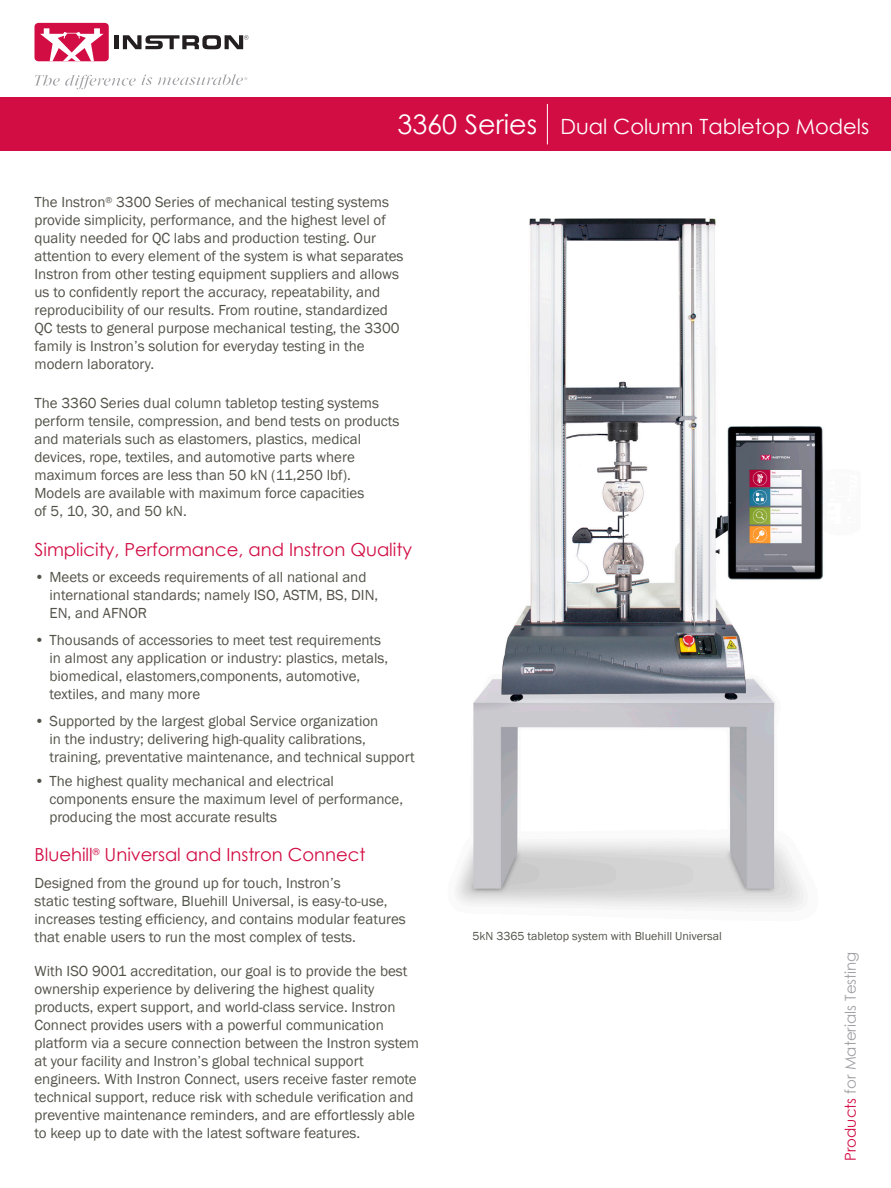
<style>
.page{position:relative;width:891px;height:1188px;background:#fff}
.page>*{position:absolute;margin:0;border:0;box-sizing:border-box;transform-origin:0 0}
.t1{font:21px "Century Gothic";color:#fff}
.t2{font:18px "Century Gothic";color:#d20d44}
.t3{font:15px/18px "Franklin Gothic";color:#535249}
.t4{font:15px "Century Gothic";color:#a1a1a5}
.t5{font:12px "Franklin Gothic";color:#535249}
.s1{font-size:27px}
.s2{color:#d20d44}
</style>
<div class="page">
<div style="left:34px;top:23px;width:75px;height:38px;background:#d20d44;border-radius:4px"></div>
<svg style="left:40px;top:28px;width:64px;height:33px"></svg>
<hr style="left:114px;top:35px;width:4px;height:14px;background:#231f20">
<svg style="left:123px;top:35px;width:125px;height:14px"></svg>
<svg style="left:35px;top:74px;width:212px;height:15px"></svg>
<div style="left:0;top:97px;width:891px;height:54px;background:#d20d44"></div>
<hr style="left:547px;top:104px;width:1px;height:40px;background:#fff">
<img style="left:456px;top:218px;width:368px;height:691px">
<p class="t1" style="left:397px;top:111px;width:473px"><span class="s1">3360 Series</span> Dual Column Tabletop Models</p>
<p class="t3" style="left:34px;top:194px;width:371px">The Instron<sup>®</sup> 3300 Series of mechanical testing systems provide simplicity, performance, and the highest level of quality needed for QC labs and production testing. Our attention to every element of the system is what separates Instron from other testing equipment suppliers and allows us to confidently report the accuracy, repeatability, and reproducibility of our results. From routine, standardized QC tests to general purpose mechanical testing, the 3300 family is Instron’s solution for everyday testing in the modern laboratory.</p>
<p class="t3" style="left:34px;top:394px;width:367px">The 3360 Series dual column tabletop testing systems perform tensile, compression, and bend tests on products and materials such as elastomers, plastics, medical devices, rope, textiles, and automotive parts where maximum forces are less than 50 kN (11,250 lbf).<br>Models are available with maximum force capacities<br>of 5, 10, 30, and 50 kN.</p>
<p class="t2" style="left:34px;top:537px;width:379px">Simplicity, Performance, and Instron Quality</p>
<p class="t3" style="left:50px;top:569px;width:330px;text-indent:-15px">• Meets or exceeds requirements of all national and international standards; namely ISO, ASTM, BS, DIN,<br>EN, and AFNOR</p>
<p class="t3" style="left:50px;top:631px;width:340px;text-indent:-15px">• Thousands of accessories to meet test requirements in almost any application or industry: plastics, metals, biomedical, elastomers,components, automotive, textiles, and many more</p>
<p class="t3" style="left:50px;top:712px;width:367px;text-indent:-15px">• Supported by the largest global Service organization<br>in the industry; delivering high-quality calibrations, training, preventative maintenance, and technical support</p>
<p class="t3" style="left:50px;top:772px;width:355px;text-indent:-15px">• The highest quality mechanical and electrical components ensure the maximum level of performance, producing the most accurate results</p>
<p class="t2" style="left:34px;top:842px;width:333px">Bluehill<sup>®</sup> Universal and Instron Connect</p>
<p class="t3" style="left:34px;top:874px;width:373px">Designed from the ground up for touch, Instron’s<br>static testing software, Bluehill Universal, is easy-to-use, increases testing efficiency, and contains modular features that enable users to run the most complex of tests.</p>
<p class="t3" style="left:34px;top:963px;width:386px">With ISO 9001 accreditation, our goal is to provide the best ownership experience by delivering the highest quality products, expert support, and world-class service. Instron Connect provides users with a powerful communication platform via a secure connection between the Instron system at your facility and Instron’s global technical support engineers. With Instron Connect, users receive faster remote technical support, reduce risk with schedule verification and preventive maintenance reminders, and are effortlessly able to keep up to date with the latest software features.</p>
<p class="t5" style="left:472px;top:928px;width:251px">5kN 3365 tabletop system with Bluehill Universal</p>
<p class="t4" style="left:840px;top:1161px;width:211px;rotate:-90deg"><span class="s2">Products</span> for Materials Testing</p>
</div>
